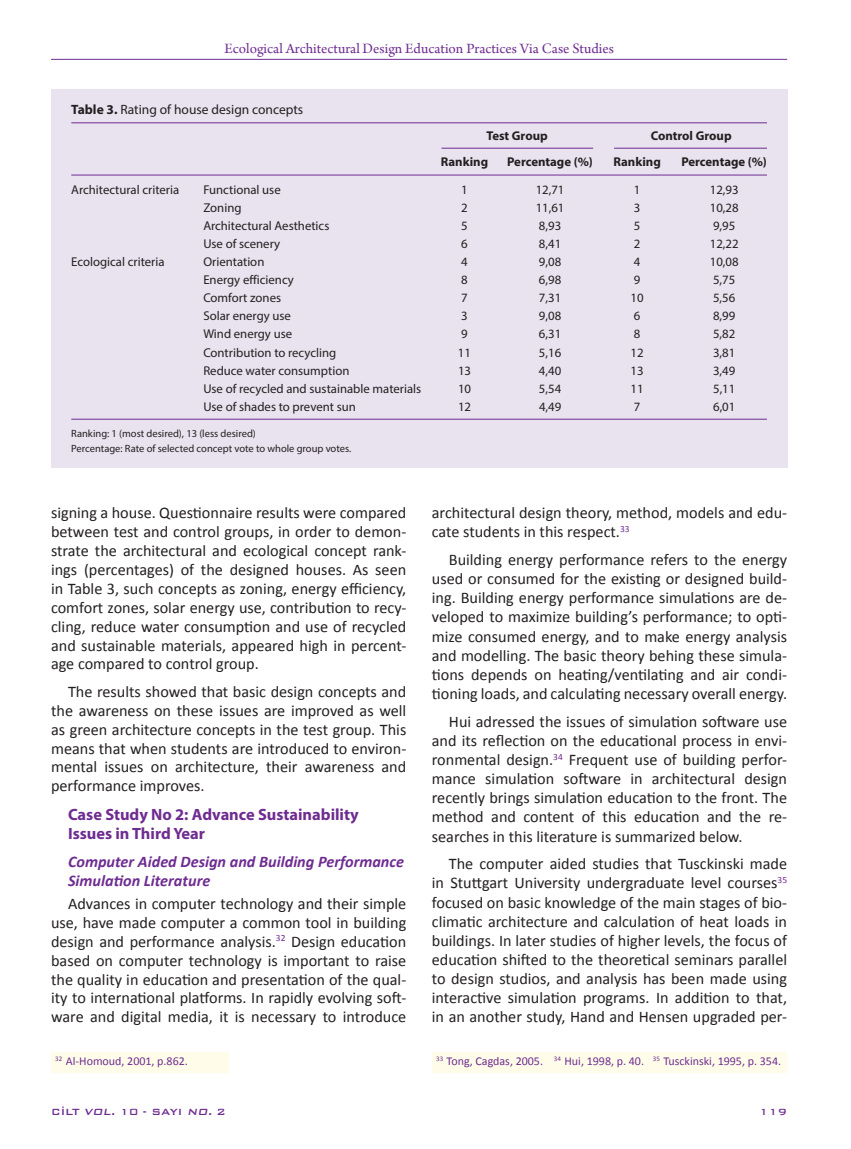
<style>
.page{position:relative;width:851px;height:1149px;background:#fff}
.page>*{position:absolute;margin:0;border:0;box-sizing:border-box;transform-origin:0 0}
.t1{font:700 16.35px/19.8px "Myriad Pro";color:#6e2c91}
.t2{font:16.2px/19.2px "Calibri";color:#231f20;text-align:justify}
.t3{font:italic 700 16.2px/18.9px "Calibri";color:#6e2c91}
.t4{font:15px "Arno Pro";color:#6e2c91}
.t5{font:13.5px "Myriad Pro";color:#231f20}
.t6{font:12.75px "Myriad Pro";color:#231f20}
.t7{font:700 12.75px "Myriad Pro";color:#231f20}
.t8{font:12px "Calibri";color:#6e2c91}
.t9{font:500 12px "Bank Gothic BT";color:#6e2c91}
.t10{font:10.5px/15px "Myriad Pro";color:#231f20}
.s1{font-weight:700}
.s2{font-style:italic}
</style>
<div class="page">
<hr style="left:51px;top:59px;width:736px;height:1px;background:#6e2c91">
<div style="left:51px;top:89px;width:736px;height:378px;background:#e9e2ef"></div>
<hr style="left:71px;top:122px;width:695px;height:1px;background:#6e2c91">
<hr style="left:71px;top:175px;width:695px;height:1px;background:#6e2c91">
<hr style="left:614px;top:148px;width:152px;height:1px;background:#6e2c91">
<hr style="left:441px;top:148px;width:152px;height:1px;background:#6e2c91">
<hr style="left:71px;top:419px;width:695px;height:1px;background:#6e2c91">
<div style="left:51px;top:1051px;width:178px;height:20px;background:#fffde9"></div>
<div style="left:432px;top:1051px;width:117px;height:20px;background:#fffde9"></div>
<div style="left:549px;top:1051px;width:99px;height:20px;background:#fffde9"></div>
<div style="left:648px;top:1051px;width:139px;height:20px;background:#fffde9"></div>
<p class="t4" style="left:224px;top:40px;width:391px">Ecological Architectural Design Education Practices Via Case Studies</p>
<p class="t5" style="left:71px;top:101px;width:233px"><span class="s1">Table 3.</span> Rating of house design concepts</p>
<p class="t7" style="left:486px;top:127px;width:63px">Test Group</p>
<p class="t7" style="left:650px;top:127px;width:82px">Control Group</p>
<p class="t7" style="left:441px;top:153px;width:49px">Ranking</p>
<p class="t7" style="left:507px;top:153px;width:87px">Percentage (%)</p>
<p class="t7" style="left:613px;top:153px;width:49px">Ranking</p>
<p class="t7" style="left:681px;top:153px;width:87px">Percentage (%)</p>
<p class="t6" style="left:71px;top:182px;width:109px">Architectural criteria</p>
<p class="t6" style="left:203px;top:182px;width:79px">Functional use</p>
<p class="t6" style="left:461px;top:182px;width:8px">1</p>
<p class="t6" style="left:535px;top:182px;width:30px">12,71</p>
<p class="t6" style="left:633px;top:182px;width:8px">1</p>
<p class="t6" style="left:709px;top:182px;width:30px">12,93</p>
<p class="t6" style="left:203px;top:200px;width:40px">Zoning</p>
<p class="t6" style="left:461px;top:200px;width:8px">2</p>
<p class="t6" style="left:535px;top:200px;width:30px">11,61</p>
<p class="t6" style="left:633px;top:200px;width:8px">3</p>
<p class="t6" style="left:709px;top:200px;width:30px">10,28</p>
<p class="t6" style="left:203px;top:218px;width:127px">Architectural Aesthetics</p>
<p class="t6" style="left:461px;top:218px;width:8px">5</p>
<p class="t6" style="left:539px;top:218px;width:24px">8,93</p>
<p class="t6" style="left:633px;top:218px;width:8px">5</p>
<p class="t6" style="left:713px;top:218px;width:24px">9,95</p>
<p class="t6" style="left:203px;top:236px;width:78px">Use of scenery</p>
<p class="t6" style="left:461px;top:236px;width:8px">6</p>
<p class="t6" style="left:539px;top:236px;width:24px">8,41</p>
<p class="t6" style="left:633px;top:236px;width:8px">2</p>
<p class="t6" style="left:709px;top:236px;width:30px">12,22</p>
<p class="t6" style="left:71px;top:254px;width:95px">Ecological criteria</p>
<p class="t6" style="left:203px;top:254px;width:62px">Orientation</p>
<p class="t6" style="left:461px;top:254px;width:8px">4</p>
<p class="t6" style="left:539px;top:254px;width:24px">9,08</p>
<p class="t6" style="left:633px;top:254px;width:8px">4</p>
<p class="t6" style="left:709px;top:254px;width:30px">10,08</p>
<p class="t6" style="left:203px;top:272px;width:92px">Energy efficiency</p>
<p class="t6" style="left:461px;top:272px;width:8px">8</p>
<p class="t6" style="left:539px;top:272px;width:24px">6,98</p>
<p class="t6" style="left:633px;top:272px;width:8px">9</p>
<p class="t6" style="left:713px;top:272px;width:24px">5,75</p>
<p class="t6" style="left:203px;top:290px;width:79px">Comfort zones</p>
<p class="t6" style="left:461px;top:290px;width:8px">7</p>
<p class="t6" style="left:539px;top:290px;width:24px">7,31</p>
<p class="t6" style="left:630px;top:290px;width:15px">10</p>
<p class="t6" style="left:713px;top:290px;width:24px">5,56</p>
<p class="t6" style="left:203px;top:308px;width:89px">Solar energy use</p>
<p class="t6" style="left:461px;top:308px;width:8px">3</p>
<p class="t6" style="left:539px;top:308px;width:24px">9,08</p>
<p class="t6" style="left:633px;top:308px;width:8px">6</p>
<p class="t6" style="left:713px;top:308px;width:24px">8,99</p>
<p class="t6" style="left:203px;top:326px;width:90px">Wind energy use</p>
<p class="t6" style="left:461px;top:326px;width:8px">9</p>
<p class="t6" style="left:539px;top:326px;width:24px">6,31</p>
<p class="t6" style="left:633px;top:326px;width:8px">8</p>
<p class="t6" style="left:713px;top:326px;width:24px">5,82</p>
<p class="t6" style="left:203px;top:344px;width:134px">Contribution to recycling</p>
<p class="t6" style="left:458px;top:344px;width:15px">11</p>
<p class="t6" style="left:539px;top:344px;width:24px">5,16</p>
<p class="t6" style="left:630px;top:344px;width:15px">12</p>
<p class="t6" style="left:713px;top:344px;width:24px">3,81</p>
<p class="t6" style="left:203px;top:362px;width:148px">Reduce water consumption</p>
<p class="t6" style="left:458px;top:362px;width:15px">13</p>
<p class="t6" style="left:539px;top:362px;width:24px">4,40</p>
<p class="t6" style="left:630px;top:362px;width:15px">13</p>
<p class="t6" style="left:713px;top:362px;width:24px">3,49</p>
<p class="t6" style="left:203px;top:380px;width:219px">Use of recycled and sustainable materials</p>
<p class="t6" style="left:458px;top:380px;width:15px">10</p>
<p class="t6" style="left:539px;top:380px;width:24px">5,54</p>
<p class="t6" style="left:630px;top:380px;width:15px">11</p>
<p class="t6" style="left:713px;top:380px;width:24px">5,11</p>
<p class="t6" style="left:203px;top:398px;width:154px">Use of shades to prevent sun</p>
<p class="t6" style="left:458px;top:398px;width:15px">12</p>
<p class="t6" style="left:539px;top:398px;width:24px">4,49</p>
<p class="t6" style="left:633px;top:398px;width:8px">7</p>
<p class="t6" style="left:713px;top:398px;width:24px">6,01</p>
<p class="t10" style="left:71px;top:426px;width:281px">Ranking: 1 (most desired), 13 (less desired)<br>Percentage: Rate of selected concept vote to whole group votes.</p>
<p class="t2" style="left:51px;top:502px;width:357px">signing a house. Questionnaire results were compared between test and control groups, in order to demon&shy;strate the architectural and ecological concept rank&shy;ings (percentages) of the designed houses. As seen in Table 3, such concepts as zoning, energy efficiency, comfort zones, solar energy use, contribution to recy&shy;cling, reduce water consumption and use of recycled and sustainable materials, appeared high in percent&shy;age compared to control group.</p>
<p class="t2" style="left:51px;top:681px;width:357px;text-indent:17px">The results showed that basic design concepts and the awareness on these issues are improved as well as green architecture concepts in the test group. This means that when students are introduced to environ&shy;mental issues on architecture, their awareness and performance improves.</p>
<p class="t1" style="left:68px;top:803px;width:292px">Case Study No 2: Advance Sustainability<br>Issues in Third Year</p>
<p class="t3" style="left:68px;top:851px;width:337px">Computer Aided Design and Building Performance<br>Simulation Literature</p>
<p class="t2" style="left:51px;top:893px;width:357px;text-indent:17px">Advances in computer technology and their simple use, have made computer a common tool in building design and performance analysis.<sup>32</sup> Design education based on computer technology is important to raise the quality in education and presentation of the qual&shy;ity to international platforms. In rapidly evolving soft&shy;ware and digital media, it is necessary to introduce</p>
<p class="t2" style="left:432px;top:502px;width:357px">architectural design theory, method, models and edu&shy;cate students in this respect.<sup>33</sup></p>
<p class="t2" style="left:432px;top:549px;width:357px;text-indent:17px">Building energy performance refers to the energy used or consumed for the existing or designed build&shy;ing. Building energy performance simulations are de&shy;veloped to maximize building’s performance; to opti&shy;mize consumed energy, and to make energy analysis and modelling. The basic theory behing these simula&shy;tions depends on heating/ventilating and air condi&shy;tioning loads, and calculating necessary overall energy.</p>
<p class="t2" style="left:432px;top:710px;width:357px;text-indent:17px">Hui adressed the issues of simulation software use and its reflection on the educational process in envi&shy;ronmental design.<sup>34</sup> Frequent use of building perfor&shy;mance simulation software in architectural design recently brings simulation education to the front. The method and content of this education and the re&shy;searches in this literature is summarized below.</p>
<p class="t2" style="left:432px;top:853px;width:357px;text-indent:17px">The computer aided studies that Tusckinski made in Stuttgart University undergraduate level courses<sup>35 </sup>focused on basic knowledge of the main stages of bio&shy;climatic architecture and calculation of heat loads in buildings. In later studies of higher levels, the focus of education shifted to the theoretical seminars parallel to design studios, and analysis has been made using interactive simulation programs. In addition to that, in an another study, Hand and Hensen upgraded per-</p>
<p class="t8" style="left:55px;top:1053px;width:134px"><sup>32</sup> Al-Homoud, 2001, p.862.</p>
<p class="t8" style="left:436px;top:1053px;width:346px"><sup>33</sup> Tong, Cagdas, 2005. <sup>34</sup> Hui, 1998, p. 40. <sup>35</sup> Tusckinski, 1995, p. 354.</p>
<p class="t9" style="left:51px;top:1104px;width:176px">CİLT <span class="s2">VOL.</span> 10 - SAYI <span class="s2">NO.</span> 2</p>
<p class="t9" style="left:759px;top:1104px;width:29px">119</p>
</div>
